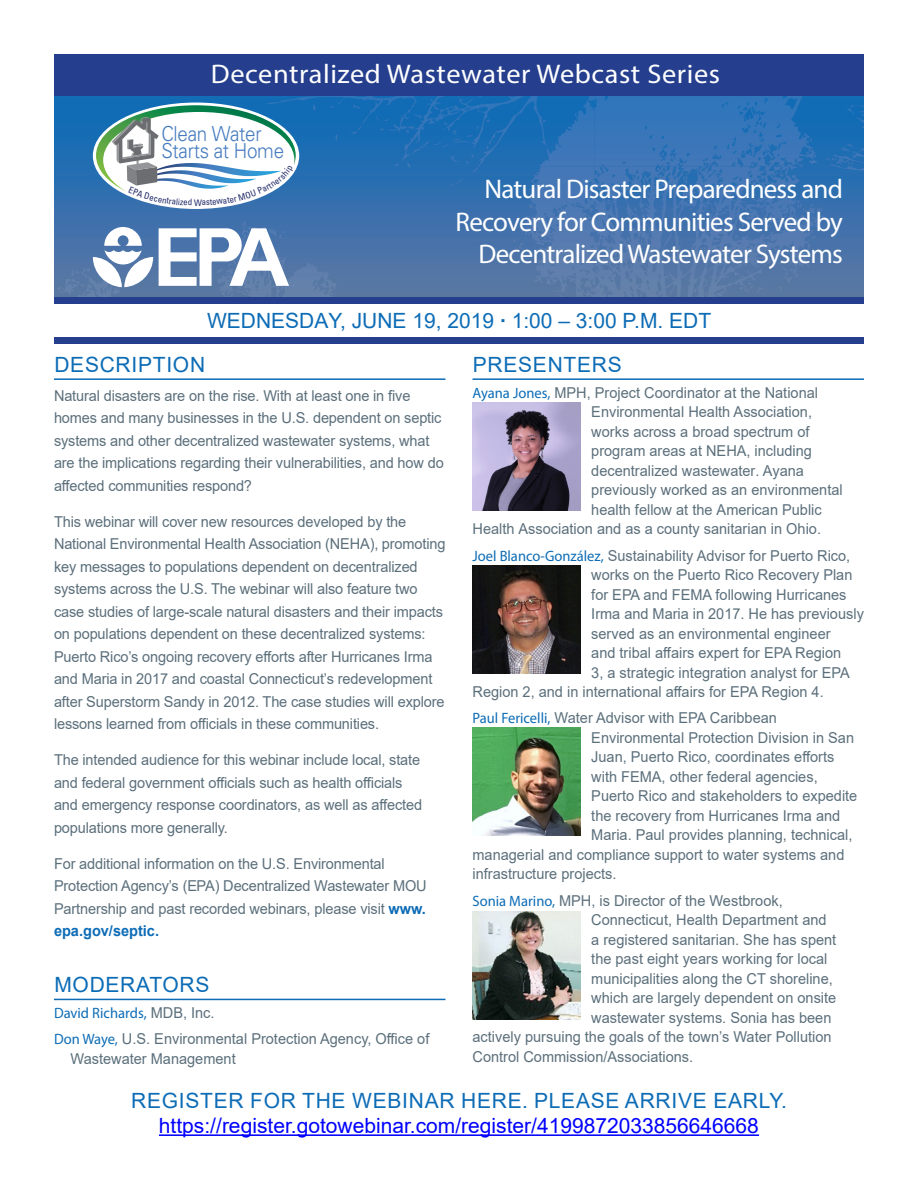
<style>
.page{position:relative;width:918px;height:1188px;background:#fff}
.page>*{position:absolute;margin:0;border:0;box-sizing:border-box;transform-origin:0 0}
.Headline_Reversed{font:27px/32.4px "Myriad Pro";letter-spacing:-.03em;color:#fff;text-align:right}
.Decentralized_Webcas{font:27px "Myriad Pro";letter-spacing:.02em;color:#fff;scale:1.05 1}
.Body{font:21px/25.2px "Arial";color:#00f;text-align:center}
.Blue_Subheads{font:21px "Arial";color:#0d6cb6}
.Body-2{font:21px "Arial";letter-spacing:.035em;color:#0d6cb6}
.Blue_Subheads_wRules{font:21px "Arial";letter-spacing:.035em;color:#0d6cb6}
.t1{font:300 20.7px/17.1px "Univers";letter-spacing:-.015em;color:#457bbf;scale:.91 1}
.Body-3{font:15px/22.5px "Arial";color:#5b6f7b}
.s1{font-weight:700}
.s2{font-weight:700;color:#0d6cb6}
.s3{font-family:"Myriad Pro";color:#0d6cb6}
.s4{color:#0d6cb6}
</style>
<div class="page">
<hr style="left:54px;top:378px;width:392px;height:2px;background:#0d6cb6">
<hr style="left:54px;top:999px;width:392px;height:1px;background:#0d6cb6">
<hr style="left:472px;top:378px;width:392px;height:2px;background:#0d6cb6">
<hr style="left:159px;top:1134px;width:600px;height:2px;background:#00f">
<img style="left:54px;top:95px;width:810px;height:202px">
<svg style="left:312px;top:104px;width:5px;height:6px"></svg>
<svg style="left:335px;top:135px;width:3px;height:6px"></svg>
<svg style="left:694px;top:289px;width:3px;height:4px"></svg>
<svg style="left:720px;top:291px;width:5px;height:3px"></svg>
<img style="left:384px;top:95px;width:17px;height:21px">
<img style="left:401px;top:95px;width:463px;height:190px">
<img style="left:830px;top:166px;width:34px;height:5px">
<img style="left:840px;top:117px;width:24px;height:27px">
<svg style="left:454px;top:95px;width:6px;height:2px"></svg>
<svg style="left:475px;top:95px;width:13px;height:3px"></svg>
<svg style="left:366px;top:95px;width:15px;height:1px"></svg>
<svg style="left:352px;top:105px;width:10px;height:4px"></svg>
<img style="left:388px;top:109px;width:23px;height:23px">
<svg style="left:844px;top:105px;width:20px;height:12px"></svg>
<svg style="left:405px;top:114px;width:17px;height:5px"></svg>
<svg style="left:375px;top:116px;width:14px;height:5px"></svg>
<svg style="left:404px;top:126px;width:11px;height:7px"></svg>
<svg style="left:351px;top:115px;width:18px;height:20px"></svg>
<img style="left:412px;top:141px;width:17px;height:13px">
<svg style="left:434px;top:122px;width:45px;height:25px"></svg>
<svg style="left:486px;top:146px;width:3px;height:4px"></svg>
<svg style="left:450px;top:154px;width:24px;height:10px"></svg>
<svg style="left:825px;top:144px;width:39px;height:22px"></svg>
<svg style="left:395px;top:162px;width:5px;height:4px"></svg>
<svg style="left:406px;top:163px;width:3px;height:5px"></svg>
<svg style="left:682px;top:176px;width:6px;height:10px"></svg>
<svg style="left:593px;top:193px;width:6px;height:3px"></svg>
<img style="left:639px;top:196px;width:7px;height:16px">
<svg style="left:449px;top:178px;width:15px;height:8px"></svg>
<svg style="left:750px;top:194px;width:6px;height:6px"></svg>
<svg style="left:529px;top:204px;width:4px;height:5px"></svg>
<svg style="left:710px;top:207px;width:5px;height:5px"></svg>
<svg style="left:734px;top:219px;width:28px;height:18px"></svg>
<svg style="left:512px;top:240px;width:13px;height:9px"></svg>
<svg style="left:770px;top:186px;width:54px;height:105px"></svg>
<img style="left:60px;top:278px;width:10px;height:16px">
<img style="left:78px;top:294px;width:19px;height:3px">
<svg style="left:736px;top:273px;width:28px;height:20px"></svg>
<svg style="left:555px;top:289px;width:7px;height:8px"></svg>
<div style="left:54px;top:54px;width:810px;height:41px;background:#253f8e"></div>
<div style="left:54px;top:297px;width:810px;height:6px;background:#253f8e"></div>
<div style="left:54px;top:338px;width:810px;height:6px;background:#253f8e"></div>
<svg style="left:70px;top:227px;width:83px;height:67px"></svg>
<svg style="left:159px;top:221px;width:136px;height:76px"></svg>
<img style="left:472px;top:403px;width:108px;height:108px">
<img style="left:472px;top:566px;width:108px;height:108px">
<img style="left:472px;top:728px;width:108px;height:108px">
<img style="left:472px;top:911px;width:108px;height:108px">
<svg style="left:96px;top:105px;width:200px;height:101px"></svg>
<p class="Decentralized_Webcas" style="left:211px;top:57px;width:486px">Decentralized Wastewater Webcast Series</p>
<p class="t1" style="left:161px;top:125px;width:136px">Clean Water<br>Starts at Home</p>
<p class="Headline_Reversed" style="left:456px;top:173px;width:389px">Natural Disaster Preparedness and<br>Recovery for Communities Served by<br>Decentralized Wastewater Systems</p>
<p class="Blue_Subheads" style="left:207px;top:306px;width:506px">WEDNESDAY, JUNE 19, 2019 <span class="s1">∙</span> 1:00 – 3:00 P.M. EDT</p>
<p class="Blue_Subheads_wRules" style="left:54px;top:350px;width:152px">DESCRIPTION</p>
<p class="Body-3" style="left:54px;top:384px;width:391px">Natural disasters are on the rise. With at least one in five homes and many businesses in the U.S. dependent on septic systems and other decentralized wastewater systems, what are the implications regarding their vulnerabilities, and how do affected communities respond?</p>
<p class="Body-3" style="left:54px;top:510px;width:393px">This webinar will cover new resources developed by the National Environmental Health Association (NEHA), promoting key messages to populations dependent on decentralized systems across the U.S. The webinar will also feature two case studies of large-scale natural disasters and their impacts on populations dependent on these decentralized systems:<br>Puerto Rico’s ongoing recovery efforts after Hurricanes Irma and Maria in 2017 and coastal Connecticut’s redevelopment after Superstorm Sandy in 2012. The case studies will explore lessons learned from officials in these communities.</p>
<p class="Body-3" style="left:54px;top:749px;width:370px">The intended audience for this webinar include local, state and federal government officials such as health officials and emergency response coordinators, as well as affected populations more generally.</p>
<p class="Body-3" style="left:54px;top:852px;width:374px">For additional information on the U.S. Environmental Protection Agency’s (EPA) Decentralized Wastewater MOU Partnership and past recorded webinars, please visit <span class="s2">www. epa.gov/septic.</span></p>
<p class="Body-2" style="left:54px;top:970px;width:157px">MODERATORS</p>
<p class="Body-3" style="left:54px;top:1000px;width:377px;line-height:26.2px"><span class="s3">David Richards,</span> MDB, Inc.<br><span class="s3">Don Waye,</span> U.S. Environmental Protection Agency, Office of</p>
<p class="Body-3" style="left:70px;top:1047px;width:167px">Wastewater Management</p>
<p class="Body-2" style="left:473px;top:350px;width:150px">PRESENTERS</p>
<p class="Body-3" style="left:472px;top:381px;width:347px"><span class="s3">Ayana Jones,</span> MPH, Project Coordinator at the National</p>
<p class="Body-3" style="left:591px;top:401px;width:222px">Environmental Health Association,</p>
<p class="Body-3" style="left:591px;top:420px;width:220px">works across a broad spectrum of</p>
<p class="Body-3" style="left:591px;top:440px;width:222px">program areas at NEHA, including</p>
<p class="Body-3" style="left:591px;top:459px;width:214px">decentralized wastewater. Ayana</p>
<p class="Body-3" style="left:591px;top:479px;width:253px">previously worked as an environmental</p>
<p class="Body-3" style="left:591px;top:498px;width:232px">health fellow at the American Public</p>
<p class="Body-3" style="left:472px;top:518px;width:350px">Health Association and as a county sanitarian in Ohio.</p>
<p class="Body-3" style="left:472px;top:544px;width:379px"><span class="s3">Joel Blanco-González,</span> Sustainability Advisor for Puerto Rico,</p>
<p class="Body-3" style="left:591px;top:564px;width:263px">works on the Puerto Rico Recovery Plan</p>
<p class="Body-3" style="left:591px;top:583px;width:257px">for EPA and FEMA following Hurricanes</p>
<p class="Body-3" style="left:591px;top:603px;width:274px">Irma and Maria in 2017. He has previously</p>
<p class="Body-3" style="left:591px;top:622px;width:241px">served as an environmental engineer</p>
<p class="Body-3" style="left:591px;top:642px;width:252px">and tribal affairs expert for EPA Region</p>
<p class="Body-3" style="left:591px;top:661px;width:260px">3, a strategic integration analyst for EPA</p>
<p class="Body-3" style="left:472px;top:681px;width:353px">Region 2, and in international affairs for EPA Region 4.</p>
<p class="Body-3" style="left:472px;top:707px;width:306px"><span class="s3">Paul Fericelli,</span> Water Advisor with EPA Caribbean</p>
<p class="Body-3" style="left:591px;top:726px;width:264px">Environmental Protection Division in San</p>
<p class="Body-3" style="left:591px;top:746px;width:245px">Juan, Puerto Rico, coordinates efforts</p>
<p class="Body-3" style="left:591px;top:765px;width:228px">with FEMA, other federal agencies,</p>
<p class="Body-3" style="left:591px;top:785px;width:268px">Puerto Rico and stakeholders to expedite</p>
<p class="Body-3" style="left:591px;top:804px;width:251px">the recovery from Hurricanes Irma and</p>
<p class="Body-3" style="left:591px;top:824px;width:263px">Maria. Paul provides planning, technical,</p>
<p class="Body-3" style="left:472px;top:843px;width:373px">managerial and compliance support to water systems and</p>
<p class="Body-3" style="left:472px;top:863px;width:145px">infrastructure projects.</p>
<p class="Body-3" style="left:472px;top:889px;width:312px"><span class="s3">Sonia Marino,</span> MPH, is Director of the Westbrook,</p>
<p class="Body-3" style="left:591px;top:909px;width:237px">Connecticut, Health Department and</p>
<p class="Body-3" style="left:591px;top:928px;width:247px">a registered sanitarian. She has spent</p>
<p class="Body-3" style="left:591px;top:948px;width:238px">the past eight years working for local</p>
<p class="Body-3" style="left:591px;top:967px;width:243px">municipalities along the CT shoreline,</p>
<p class="Body-3" style="left:591px;top:987px;width:247px">which are largely dependent on onsite</p>
<p class="Body-3" style="left:591px;top:1006px;width:242px">wastewater systems. Sonia has been</p>
<p class="Body-3" style="left:472px;top:1026px;width:361px">actively pursuing the goals of the town’s Water Pollution</p>
<p class="Body-3" style="left:472px;top:1045px;width:222px">Control Commission/Associations.</p>
<p class="Body" style="left:131px;top:1088px;width:658px"><span class="s4">REGISTER FOR THE WEBINAR HERE. PLEASE ARRIVE EARLY. </span>https://register.gotowebinar.com/register/4199872033856646668</p>
</div>
